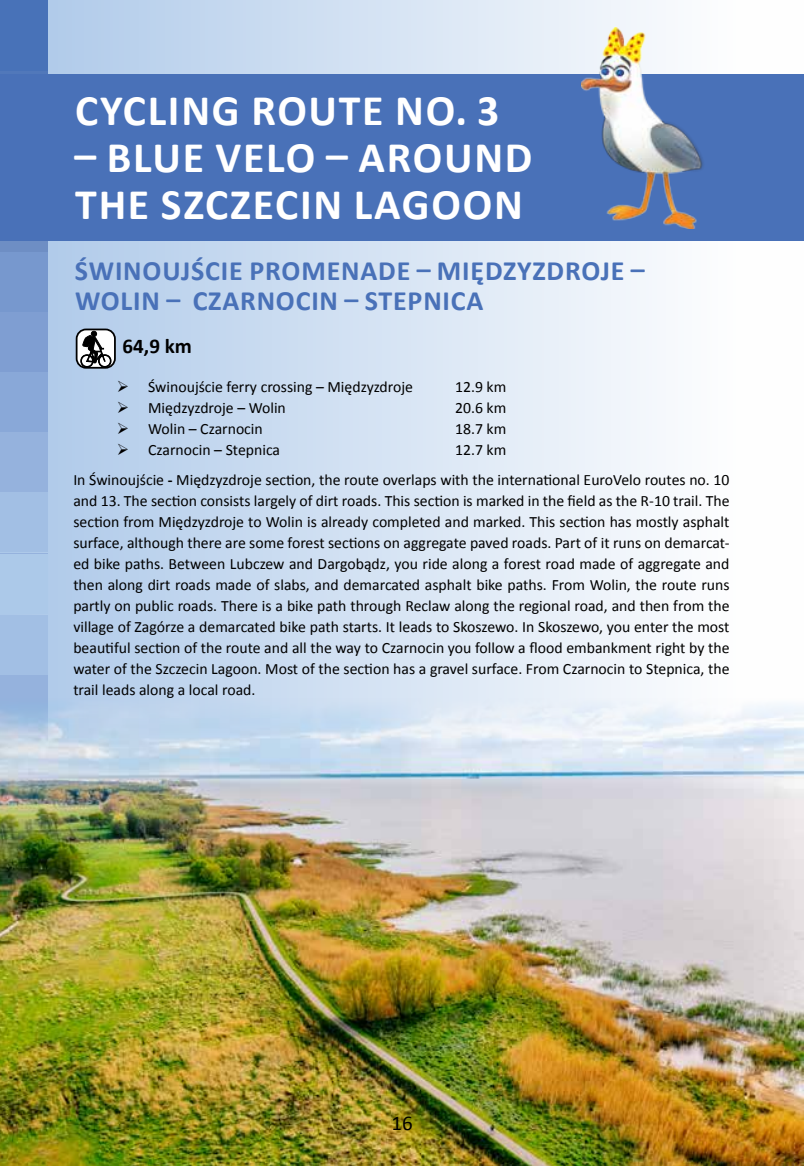
<style>
.page{position:relative;width:804px;height:1166px;background:#fff}
.page>*{position:absolute;margin:0;border:0;box-sizing:border-box;transform-origin:0 0}
.t1{font:700 43.75px/47.2px "Calibri";letter-spacing:.04em;color:#fff;text-align:right}
.t2{font:700 28px/30.3px "Calibri";letter-spacing:.03em;color:#4971b8}
.t3{font:700 21px "Calibri";color:#000}
.t4{font:21px "Calibri";color:#000}
.t5{font:15.75px/21px "Calibri";color:#000}
.s1{font-weight:700}
</style>
<div class="page">
<div style="left:0;top:0;width:804px;height:1166px;background:linear-gradient(to right,#acc8e9,#fff)"></div>
<div style="left:0;top:0;width:47px;height:71px;background:#4872b8"></div>
<div style="left:0;top:72px;width:47px;height:59px;background:#5178ba"></div>
<div style="left:0;top:192px;width:47px;height:60px;background:#6e8ec4"></div>
<div style="left:0;top:252px;width:47px;height:60px;background:#7798ce"></div>
<div style="left:0;top:312px;width:47px;height:60px;background:#7f9ed2"></div>
<div style="left:0;top:372px;width:47px;height:60px;background:#89a8d8"></div>
<div style="left:0;top:432px;width:47px;height:60px;background:#95b2dd"></div>
<div style="left:0;top:492px;width:47px;height:60px;background:#a2bfe4"></div>
<div style="left:0;top:554px;width:47px;height:59px;background:#acc9e9"></div>
<div style="left:0;top:675px;width:47px;height:60px;background:#95b2dd"></div>
<div style="left:0;top:615px;width:47px;height:60px;background:#a2bfe4"></div>
<div style="left:0;top:74px;width:804px;height:167px;background:#4971b8"></div>
<img style="left:0;top:698px;width:804px;height:468px">
<svg style="left:77px;top:329px;width:38px;height:39px"></svg>
<div style="left:76px;top:329px;width:40px;height:40px;border:2px solid #000;border-radius:9px"></div>
<svg style="left:80px;top:331px;width:32px;height:37px"></svg>
<img style="left:582px;top:28px;width:126px;height:200px">
<svg style="left:129px;top:392px;width:16px;height:1px"></svg>
<svg style="left:129px;top:413px;width:16px;height:1px"></svg>
<svg style="left:129px;top:434px;width:16px;height:1px"></svg>
<svg style="left:129px;top:455px;width:16px;height:1px"></svg>
<h1 class="t1" style="left:75px;top:86px;width:425px">CYCLING ROUTE NO. 3</h1>
<h1 class="t1" style="left:74px;top:134px;width:82px">– BLUE</h1>
<h1 class="t1" style="left:216px;top:134px;width:26px">VELO</h1>
<h1 class="t1" style="left:75px;top:134px;width:458px">– AROUND<br>THE SZCZECIN LAGOON</h1>
<h2 class="t2" style="left:75px;top:256px;width:571px">ŚWINOUJŚCIE PROMENADE – MIĘDZYZDROJE –<br>WOLIN – CZARNOCIN – STEPNICA</h2>
<h3 class="t3" style="left:123px;top:333px;width:71px">64,9 KM</h3>
<p class="t5" style="left:117px;top:376px;width:298px">➢ Świnoujście ferry crossing – Międzyzdroje</p>
<p class="t5" style="left:455px;top:376px;width:53px">12.9 km</p>
<p class="t5" style="left:117px;top:397px;width:171px">➢ Międzyzdroje – Wolin</p>
<p class="t5" style="left:455px;top:397px;width:53px">20.6 km</p>
<p class="t5" style="left:117px;top:418px;width:148px">➢ Wolin – Czarnocin</p>
<p class="t5" style="left:455px;top:418px;width:53px">18.7 km</p>
<p class="t5" style="left:117px;top:439px;width:165px">➢ Czarnocin – Stepnica</p>
<p class="t5" style="left:73px;top:435px;width:657px;line-height:29.8px;text-indent:382px">12.7 km<br>In Świnoujście <span class="s1">-</span> Międzyzdroje section, the route overlaps with the international EuroVelo routes no. 10</p>
<p class="t5" style="left:73px;top:490px;width:657px;text-align:justify">and 13. The section consists largely of dirt roads. This section is marked in the field as the R-10 trail. The section from Międzyzdroje to Wolin is already completed and marked. This section has mostly asphalt surface, although there are some forest sections on aggregate paved roads. Part of it runs on demarcat&shy;ed bike paths. Between Lubczew and Dargobądz, you ride along a forest road made of aggregate and then along dirt roads made of slabs, and demarcated asphalt bike paths. From Wolin, the route runs partly on public roads. There is a bike path through Reclaw along the regional road, and then from the village of Zagórze a demarcated bike path starts. It leads to Skoszewo. In Skoszewo, you enter the most beautiful section of the route and all the way to Czarnocin you follow a flood embankment right by the water of the Szczecin Lagoon. Most of the section has a gravel surface. From Czarnocin to Stepnica, the trail leads along a local road.</p>
<h3 class="t4" style="left:391px;top:1109px;width:23px">16</h3>
</div>
